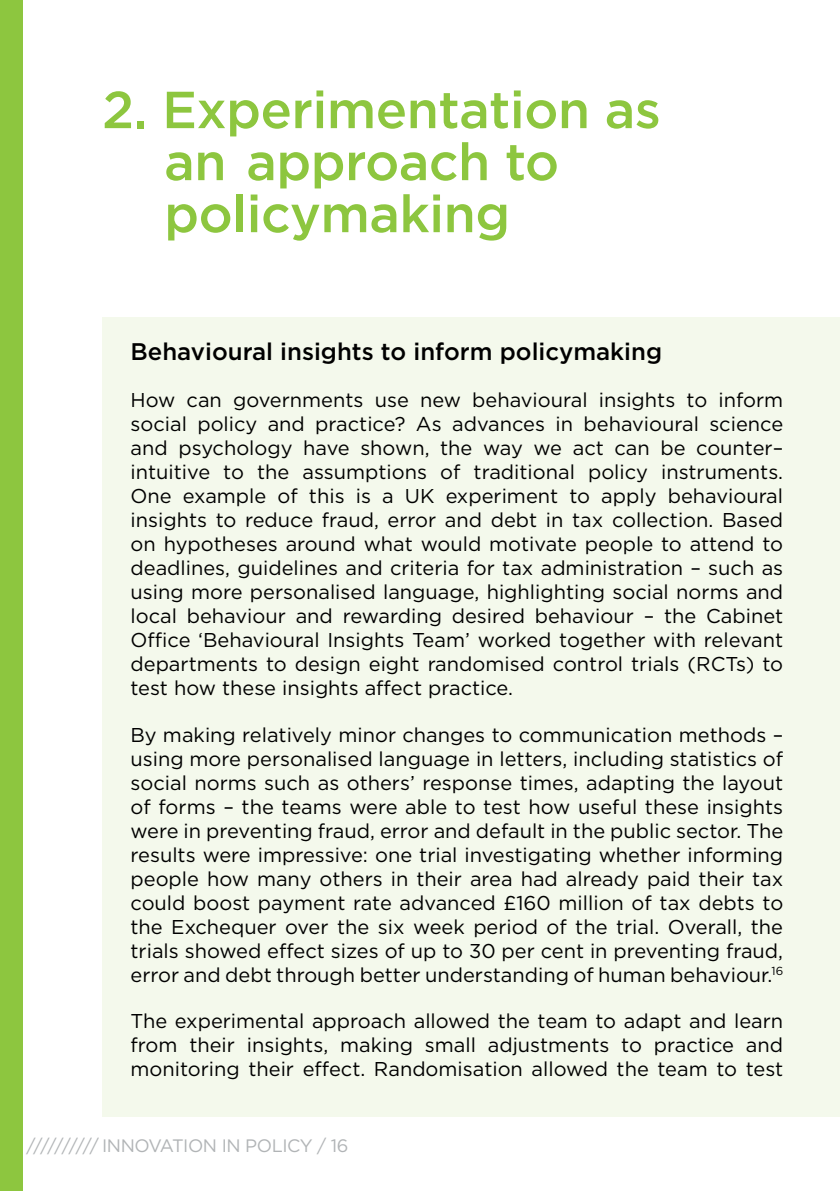
<style>
.page{position:relative;width:840px;height:1191px;background:#fff}
.page>*{position:absolute;margin:0;border:0;box-sizing:border-box;transform-origin:0 0}
.t1{font:500 52px/52px "Gotham HTF";letter-spacing:-.01em;color:#8dc63f}
.t2{font:500 24px "Gotham HTF";color:#000}
.t3{font:20px/24px "Gotham HTF";color:#000;text-align:justify}
.t4{font:18px "Gotham HTF";letter-spacing:-.025em;color:#b1b4b6}
</style>
<div class="page">
<div style="left:0;top:0;width:23px;height:1191px;background:#8dc63f"></div>
<div style="left:102px;top:317px;width:737px;height:799px;background:#f4f9ec"></div>
<h1 class="t1" style="left:164px;top:83px;width:498px;text-indent:-62px">2. Experimentation as an approach to policymaking</h1>
<p class="t2" style="left:130px;top:338px;width:532px">Behavioural insights to inform policymaking</p>
<p class="t3" style="left:130px;top:387px;width:654px">How can governments use new behavioural insights to inform social policy and practice? As advances in behavioural science and psychology have shown, the way we act can be counter– intuitive to the assumptions of traditional policy instruments.<br>One example of this is a UK experiment to apply behavioural insights to reduce fraud, error and debt in tax collection. Based on hypotheses around what would motivate people to attend to deadlines, guidelines and criteria for tax administration – such as using more personalised language, highlighting social norms and local behaviour and rewarding desired behaviour – the Cabinet Office ‘Behavioural Insights Team’ worked together with relevant departments to design eight randomised control trials (RCTs) to test how these insights affect practice.</p>
<p class="t3" style="left:130px;top:722px;width:654px">By making relatively minor changes to communication methods – using more personalised language in letters, including statistics of social norms such as others’ response times, adapting the layout of forms – the teams were able to test how useful these insights were in preventing fraud, error and default in the public sector. The results were impressive: one trial investigating whether informing people how many others in their area had already paid their tax could boost payment rate advanced £160 million of tax debts to the Exchequer over the six week period of the trial. Overall, the trials showed effect sizes of up to 30 per cent in preventing fraud, error and debt through better understanding of human behaviour.<sup>16</sup></p>
<p class="t3" style="left:130px;top:1009px;width:653px">The experimental approach allowed the team to adapt and learn from their insights, making small adjustments to practice and monitoring their effect. Randomisation allowed the team to test</p>
<p class="t4" style="left:26px;top:1135px;width:95px">////////// Inno</p>
<p class="t4" style="left:148px;top:1135px;width:46px">vation</p>
<p class="t4" style="left:221px;top:1135px;width:36px">in polic</p>
<p class="t4" style="left:300px;top:1135px;width:50px">y / 16</p>
</div>
